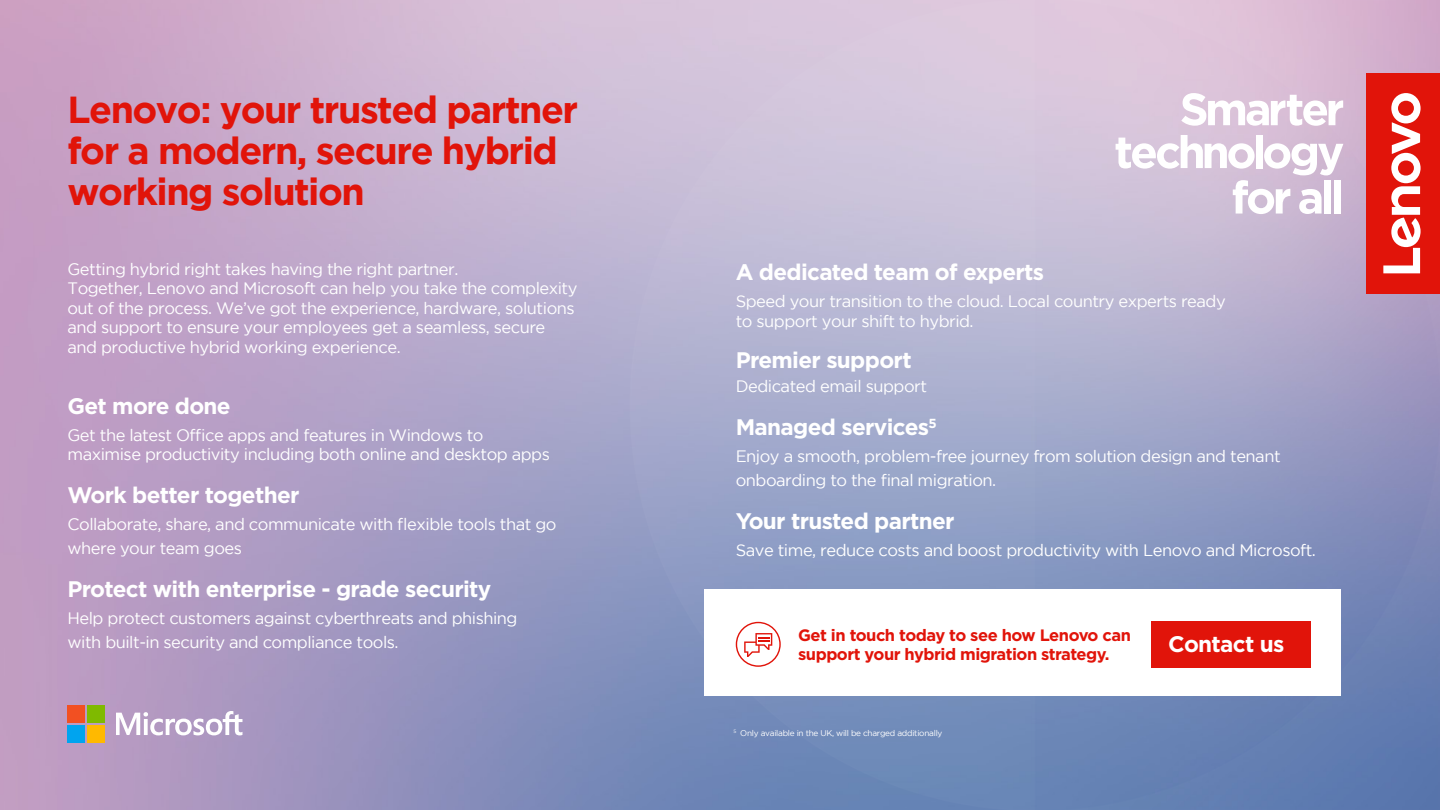
<style>
.page{position:relative;width:1440px;height:810px;background:#fff}
.page>*{position:absolute;margin:0;border:0;box-sizing:border-box;transform-origin:0 0}
.t1{font:700 37.5px/41.2px "Gotham";letter-spacing:-.04em;color:#e1140a}
.t2{font:700 22.5px "Gotham";letter-spacing:-.03em;color:#fff}
.t3{font:16.5px/19.5px "Gotham";letter-spacing:-.03em;color:#fff}
.t4{font:700 16.5px/19.5px "Gotham";letter-spacing:-.03em;color:#e1140a}
.t5{font:8.25px "Gotham";letter-spacing:-.03em;color:#fff}
</style>
<div class="page">
<img style="left:0;top:0;width:1440px;height:810px">
<div style="left:704px;top:590px;width:636px;height:106px;background:#fff"></div>
<svg style="left:736px;top:622px;width:45px;height:45px"></svg>
<div style="left:1151px;top:621px;width:160px;height:46px;background:#e1140a"></div>
<svg style="left:1181px;top:93px;width:162px;height:33px"></svg>
<svg style="left:1116px;top:135px;width:227px;height:79px"></svg>
<div style="left:1324px;top:180px;width:7px;height:34px;background:#fff"></div>
<div style="left:1334px;top:180px;width:7px;height:34px;background:#fff"></div>
<div style="left:1367px;top:73px;width:73px;height:221px;background:#e1140a"></div>
<svg style="left:1383px;top:93px;width:38px;height:180px"></svg>
<svg style="left:116px;top:711px;width:126px;height:24px"></svg>
<div style="left:68px;top:705px;width:17px;height:18px;background:#f25022"></div>
<div style="left:87px;top:705px;width:18px;height:18px;background:#7fba00"></div>
<div style="left:68px;top:725px;width:17px;height:17px;background:#00a4ef"></div>
<div style="left:87px;top:725px;width:18px;height:17px;background:#ffb900"></div>
<p class="t1" style="left:68px;top:88px;width:512px">Lenovo: your trusted partner for a modern, secure hybrid working solution</p>
<p class="t3" style="left:68px;top:259px;width:392px">Getting hybrid right takes having the right partner.</p>
<p class="t3" style="left:68px;top:278px;width:512px">Together, Lenovo and Microsoft can help you take the complexity out of the process. We’ve got the experience, hardware, solutions and support to ensure your employees get a seamless, secure and productive hybrid working experience.</p>
<p class="t2" style="left:68px;top:391px;width:165px">Get more done</p>
<p class="t3" style="left:68px;top:425px;width:484px">Get the latest Office apps and features in Windows to maximise productivity including both online and desktop apps</p>
<p class="t2" style="left:68px;top:480px;width:234px">Work better together</p>
<p class="t3" style="left:68px;top:512px;width:491px;line-height:24px">Collaborate, share, and communicate with flexible tools that go where your team goes</p>
<p class="t2" style="left:68px;top:574px;width:425px">Protect with enterprise - grade security</p>
<p class="t3" style="left:68px;top:606px;width:452px;line-height:24px">Help protect customers against cyberthreats and phishing with built-in security and compliance tools.</p>
<p class="t2" style="left:736px;top:258px;width:310px">A dedicated team of experts</p>
<p class="t3" style="left:736px;top:292px;width:492px">Speed your transition to the cloud. Local country experts ready to support your shift to hybrid.</p>
<p class="t2" style="left:736px;top:345px;width:177px">Premier support</p>
<p class="t3" style="left:736px;top:376px;width:193px">Dedicated email support</p>
<p class="t2" style="left:736px;top:412px;width:202px">Managed services<sup>5</sup></p>
<p class="t3" style="left:736px;top:444px;width:546px;line-height:24px">Enjoy a smooth, problem-free journey from solution design and tenant onboarding to the final migration.</p>
<p class="t2" style="left:736px;top:506px;width:220px">Your trusted partner</p>
<p class="t3" style="left:736px;top:540px;width:582px">Save time, reduce costs and boost productivity with Lenovo and Microsoft.</p>
<p class="t4" style="left:798px;top:625px;width:334px">Get in touch today to see how Lenovo can support your hybrid migration strategy.</p>
<p class="t2" style="left:1168px;top:629px;width:118px">Contact us</p>
<p class="t5" style="left:734px;top:728px;width:210px"><sup>5</sup> Only available in the UK, will be charged additionally</p>
</div>
